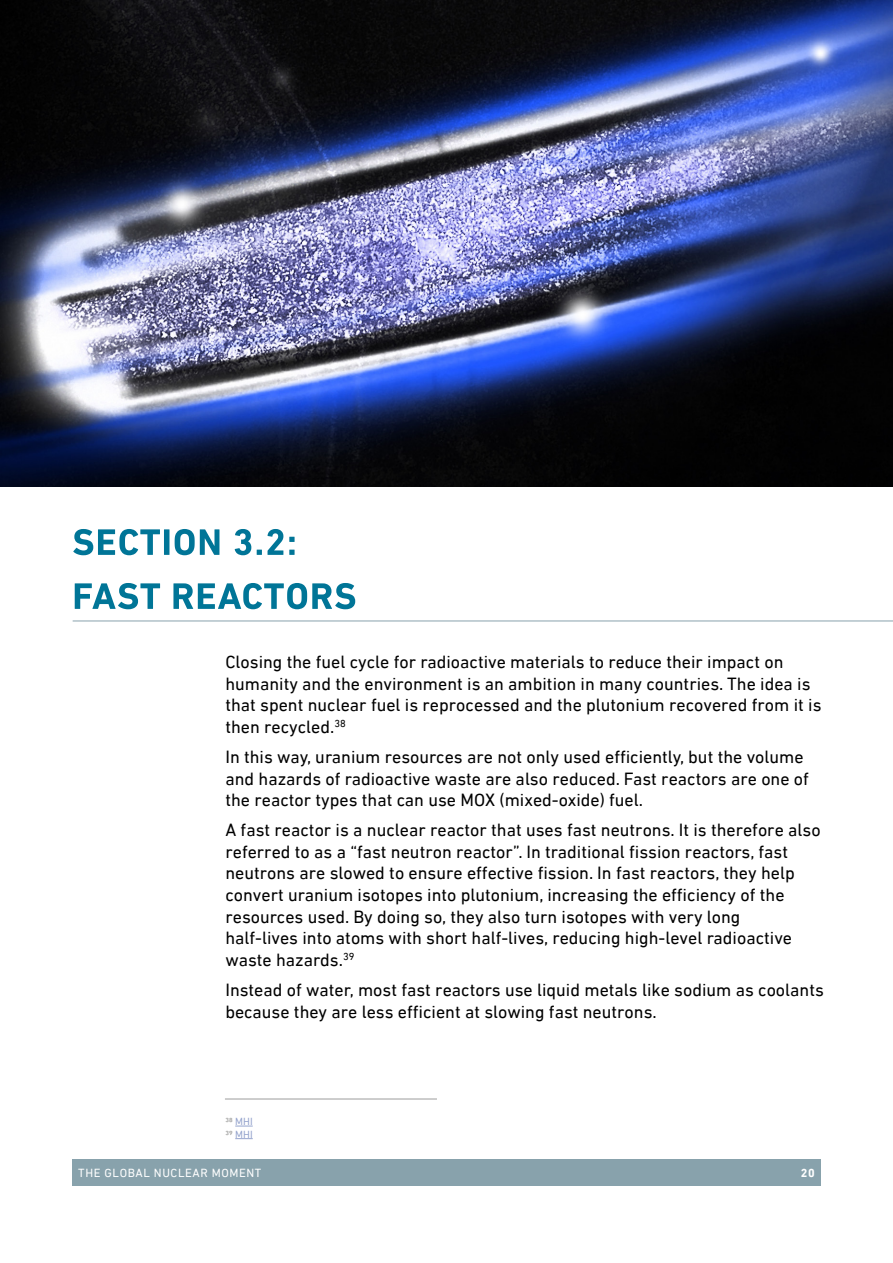
<style>
.page{position:relative;width:893px;height:1263px;background:#fff}
.page>*{position:absolute;margin:0;border:0;box-sizing:border-box;transform-origin:0 0}
.t1{font:18px/21.6px "DIN Next LT Pro";color:#000}
.t2{font:12px "DIN Next LT Pro";letter-spacing:.05em;color:#fff}
.t3{font:700 12px "DIN Next LT Pro";color:#fff}
.t4{font:10.5px/12.6px "DIN Next LT Pro";color:#95a4cd}
.s1{color:#9d9d9c}
</style>
<div class="page">
<div style="left:72px;top:1159px;width:749px;height:27px;background:#88a2ac"></div>
<img style="left:0;top:0;width:893px;height:486px">
<svg style="left:235px;top:1126px;width:18px;height:1px"></svg>
<svg style="left:235px;top:1138px;width:18px;height:1px"></svg>
<hr style="left:225px;top:1098px;width:212px;height:1px;background:#9d9d9c">
<svg style="left:75px;top:583px;width:280px;height:26px"></svg>
<svg style="left:73px;top:529px;width:222px;height:26px"></svg>
<hr style="left:73px;top:621px;width:820px;height:1px;background:#88a2ac">
<p class="t1" style="left:225px;top:651px;width:598px">Closing the fuel cycle for radioactive materials to reduce their impact on humanity and the environment is an ambition in many countries. The idea is that spent nuclear fuel is reprocessed and the plutonium recovered from it is then recycled.<sup>38</sup></p>
<p class="t1" style="left:225px;top:746px;width:585px">In this way, uranium resources are not only used efficiently, but the volume and hazards of radioactive waste are also reduced. Fast reactors are one of the reactor types that can use MOX (mixed-oxide) fuel.</p>
<p class="t1" style="left:225px;top:819px;width:597px">A fast reactor is a nuclear reactor that uses fast neutrons. It is therefore also referred to as a “fast neutron reactor”. In traditional fission reactors, fast neutrons are slowed to ensure effective fission. In fast reactors, they help convert uranium isotopes into plutonium, increasing the efficiency of the resources used. By doing so, they also turn isotopes with very long<br>half-lives into atoms with short half-lives, reducing high-level radioactive waste hazards.<sup>39</sup></p>
<p class="t1" style="left:225px;top:979px;width:600px">Instead of water, most fast reactors use liquid metals like sodium as coolants because they are less efficient at slowing fast neutrons.</p>
<p class="t4" style="left:226px;top:1115px;width:29px"><span class="s1">38</span> MHI<br><span class="s1">39</span> MHI</p>
<p class="t2" style="left:78px;top:1166px;width:185px">THE GLOBAL NUCLEAR MOMENT</p>
<p class="t3" style="left:801px;top:1166px;width:15px">20</p>
</div>
